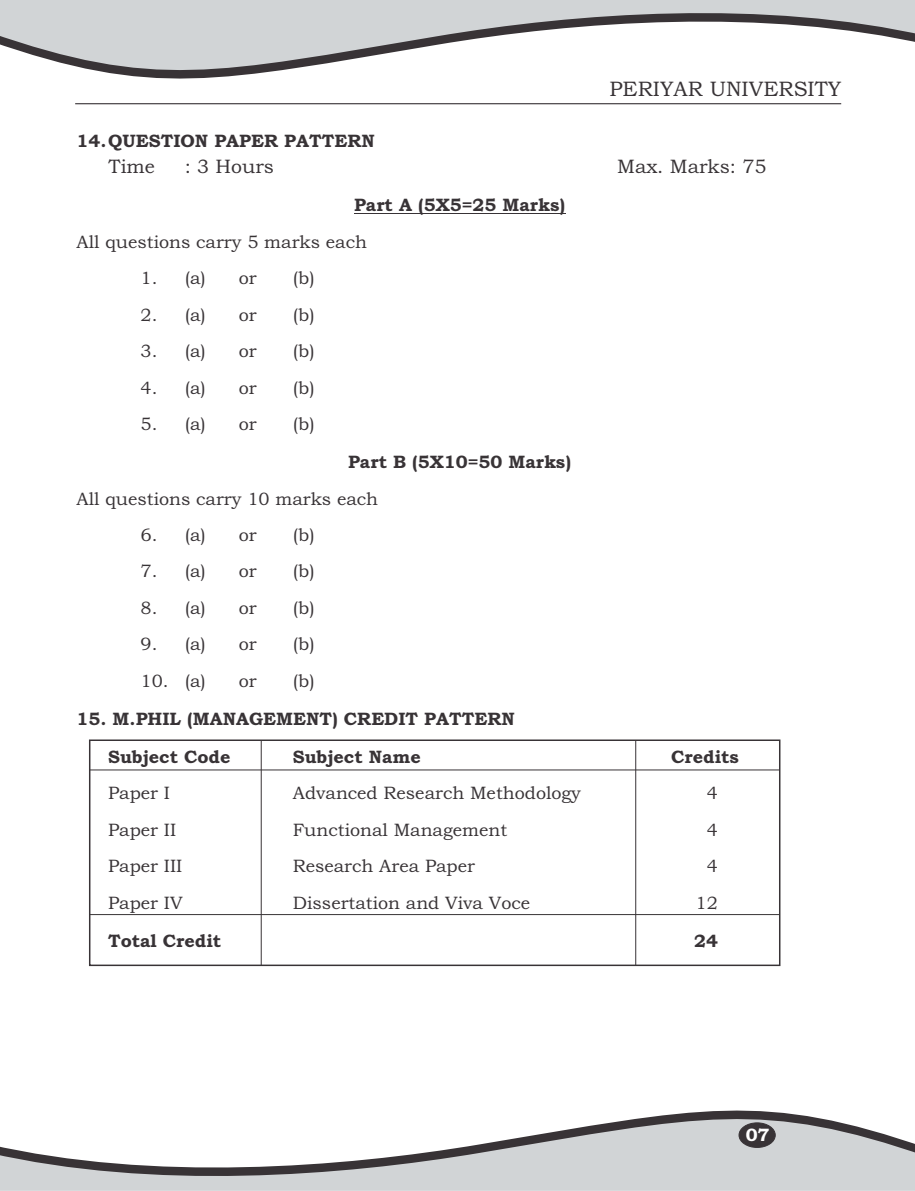
<style>
.page{position:relative;width:915px;height:1191px;background:#fff}
.page>*{position:absolute;margin:0;border:0;box-sizing:border-box;transform-origin:0 0}
.t1{font:21px "Bookman Old Style";color:#383336}
.t2{font:19.5px "Bookman Old Style";color:#383336}
.t3{font:18px "Bookman Old Style";color:#383336}
.t4{font:700 18px/38px "Bookman Old Style";color:#383336}
.t5{font:700 18px "Bookman Old Style";color:#fff}
</style>
<div class="page">
<div style="left:89px;top:739px;width:691px;height:227px;border:2px solid #383336"></div>
<hr style="left:90px;top:769px;width:689px;height:1px;background:#383336">
<hr style="left:90px;top:914px;width:689px;height:1px;background:#383336">
<hr style="left:261px;top:740px;width:1px;height:225px;background:#383336">
<hr style="left:635px;top:740px;width:1px;height:225px;background:#383336">
<hr style="left:354px;top:213px;width:211px;height:1px;background:#383336">
<svg style="left:0;top:0;width:914px;height:79px;fill:#d1d4d6"></svg>
<svg style="left:0;top:1110px;width:914px;height:80px;fill:#d1d4d6"></svg>
<hr style="left:75px;top:103px;width:765px;height:1px;background:#383336">
<div style="left:738px;top:1122px;width:37px;height:25px;background:#383336;border:1px solid #383336;border-radius:50%"></div>
<p class="t1" style="left:609px;top:81px;width:233px">PERIYAR UNIVERSITY</p>
<p class="t4" style="left:77px;top:123px;width:299px">14. QUESTION PAPER PATTERN</p>
<p class="t2" style="left:108px;top:159px;width:48px">Time</p>
<p class="t2" style="left:185px;top:159px;width:91px">: 3 Hours</p>
<p class="t2" style="left:617px;top:159px;width:151px">Max. Marks: 75</p>
<p class="t4" style="left:354px;top:188px;width:212px">Part A (5X5=25 Marks)</p>
<p class="t3" style="left:77px;top:235px;width:292px">All questions carry 5 marks each</p>
<p class="t3" style="left:140px;top:271px;width:67px">1. (a)</p>
<p class="t3" style="left:239px;top:271px;width:19px">or</p>
<p class="t3" style="left:293px;top:271px;width:23px">(b)</p>
<p class="t3" style="left:140px;top:308px;width:67px">2. (a)</p>
<p class="t3" style="left:239px;top:308px;width:19px">or</p>
<p class="t3" style="left:293px;top:308px;width:23px">(b)</p>
<p class="t3" style="left:140px;top:344px;width:67px">3. (a)</p>
<p class="t3" style="left:239px;top:344px;width:19px">or</p>
<p class="t3" style="left:293px;top:344px;width:23px">(b)</p>
<p class="t3" style="left:140px;top:381px;width:67px">4. (a)</p>
<p class="t3" style="left:239px;top:381px;width:19px">or</p>
<p class="t3" style="left:293px;top:381px;width:23px">(b)</p>
<p class="t3" style="left:140px;top:417px;width:67px">5. (a)</p>
<p class="t3" style="left:239px;top:417px;width:19px">or</p>
<p class="t3" style="left:293px;top:417px;width:23px">(b)</p>
<p class="t4" style="left:348px;top:444px;width:224px">Part B (5X10=50 Marks)</p>
<p class="t3" style="left:77px;top:491px;width:303px">All questions carry 10 marks each</p>
<p class="t3" style="left:140px;top:528px;width:67px">6. (a)</p>
<p class="t3" style="left:239px;top:528px;width:19px">or</p>
<p class="t3" style="left:293px;top:528px;width:23px">(b)</p>
<p class="t3" style="left:140px;top:564px;width:67px">7. (a)</p>
<p class="t3" style="left:239px;top:564px;width:19px">or</p>
<p class="t3" style="left:293px;top:564px;width:23px">(b)</p>
<p class="t3" style="left:140px;top:601px;width:67px">8. (a)</p>
<p class="t3" style="left:239px;top:601px;width:19px">or</p>
<p class="t3" style="left:293px;top:601px;width:23px">(b)</p>
<p class="t3" style="left:140px;top:637px;width:67px">9. (a)</p>
<p class="t3" style="left:239px;top:637px;width:19px">or</p>
<p class="t3" style="left:293px;top:637px;width:23px">(b)</p>
<p class="t3" style="left:140px;top:674px;width:67px">10. (a)</p>
<p class="t3" style="left:239px;top:674px;width:19px">or</p>
<p class="t3" style="left:293px;top:674px;width:23px">(b)</p>
<p class="t4" style="left:108px;top:701px;width:408px;text-indent:-32px">15. M.PHIL (MANAGEMENT) CREDIT PATTERN<br>Subject Code</p>
<p class="t4" style="left:293px;top:739px;width:130px">Subject Name</p>
<p class="t4" style="left:671px;top:739px;width:69px">Credits</p>
<p class="t3" style="left:108px;top:786px;width:63px">Paper I</p>
<p class="t3" style="left:293px;top:786px;width:289px">Advanced Research Methodology</p>
<p class="t3" style="left:706px;top:786px;width:13px">4</p>
<p class="t3" style="left:108px;top:823px;width:70px">Paper II</p>
<p class="t3" style="left:293px;top:823px;width:216px">Functional Management</p>
<p class="t3" style="left:706px;top:823px;width:13px">4</p>
<p class="t3" style="left:108px;top:859px;width:76px">Paper III</p>
<p class="t3" style="left:293px;top:859px;width:184px">Research Area Paper</p>
<p class="t3" style="left:706px;top:859px;width:13px">4</p>
<p class="t3" style="left:108px;top:895px;width:76px">Paper IV</p>
<p class="t3" style="left:293px;top:895px;width:239px">Dissertation and Viva Voce</p>
<p class="t3" style="left:695px;top:895px;width:24px">12</p>
<p class="t4" style="left:108px;top:923px;width:115px">Total Credit</p>
<p class="t4" style="left:694px;top:923px;width:25px">24</p>
<p class="t5" style="left:745px;top:1128px;width:25px">07</p>
</div>
